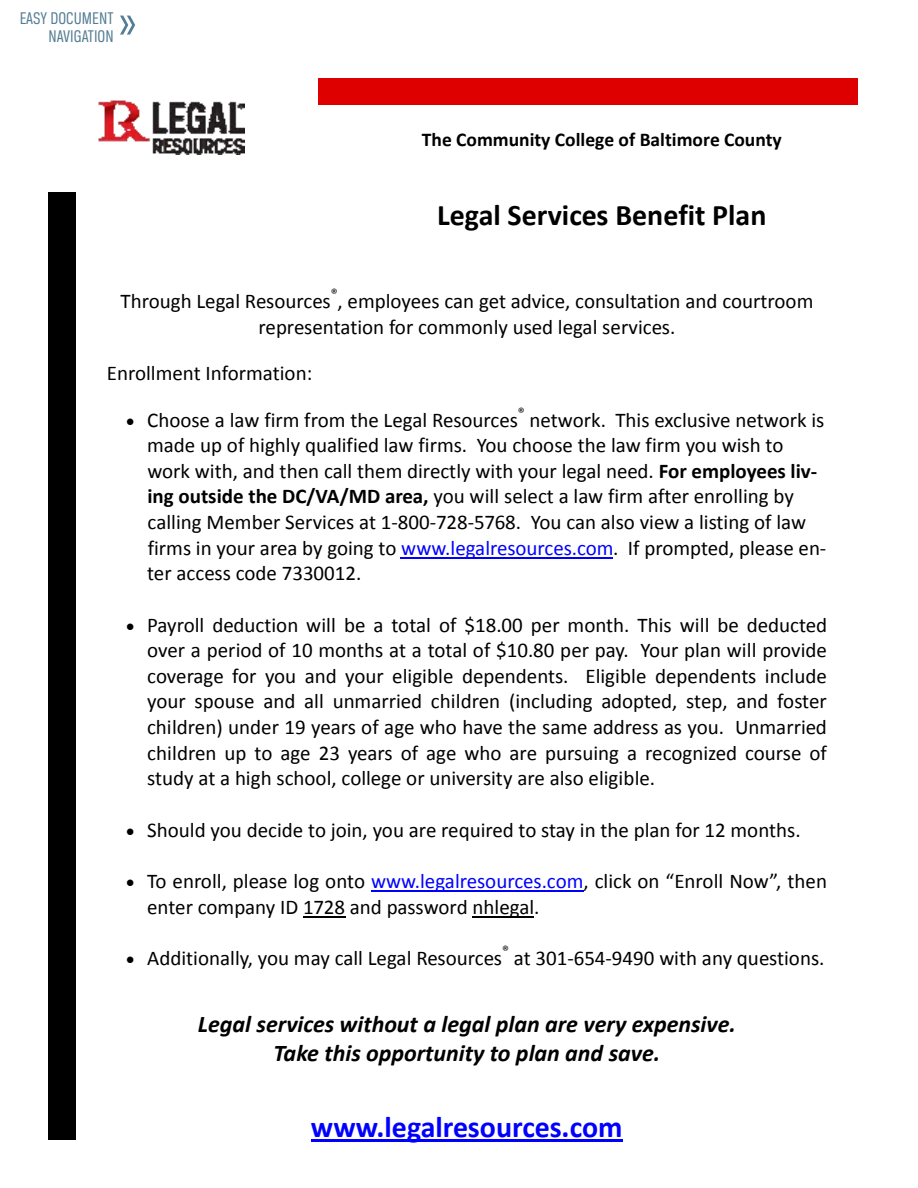
<style>
.page{position:relative;width:918px;height:1188px;background:#fff}
.page>*{position:absolute;margin:0;border:0;box-sizing:border-box;transform-origin:0 0}
.t1{font:51px "Breuer Condensed";color:#557d94}
.t2{font:700 30px "Calibri";color:#000}
.t3{font:700 30px "Calibri";color:#00f}
.t4{font:italic 700 24px/29.2px "Calibri";color:#000;text-align:center}
.t5{font:21px/25.7px "Calibri";color:#000}
.t6{font:700 19.5px "Calibri";color:#000}
.t7{font:18px/18px "Breuer Condensed";color:#557d94;text-align:right}
.t8{font:13.65px "Calibri";color:#000}
.s1{font-weight:700}
.s2{color:#00f}
</style>
<div class="page">
<div style="left:318px;top:78px;width:540px;height:27px;background:#de0000"></div>
<div style="left:48px;top:192px;width:27px;height:948px;background:#000"></div>
<hr style="left:401px;top:557px;width:212px;height:1px;background:#00f">
<hr style="left:371px;top:890px;width:213px;height:2px;background:#00f">
<hr style="left:303px;top:916px;width:42px;height:1px;background:#000">
<hr style="left:472px;top:916px;width:62px;height:1px;background:#000">
<hr style="left:311px;top:1139px;width:312px;height:3px;background:#00f">
<img style="left:98px;top:100px;width:146px;height:55px">
<p class="t7" style="left:19px;top:9px;width:96px">EASY DOCUMENT<br>NAVIGATION</p>
<h1 class="t1" style="left:118px;top:-6px;width:21px">»</h1>
<p class="t6" style="left:422px;top:128px;width:361px">The Community College of Baltimore County</p>
<h2 class="t2" style="left:437px;top:197px;width:331px">Legal Services Benefit Plan</h2>
<p class="t8" style="left:331px;top:285px;width:8px">®</p>
<p class="t5" style="left:259px;top:313px;width:418px">representation for commonly used legal services.</p>
<p class="t5" style="left:107px;top:359px;width:207px">Enrollment Information:</p>
<p class="t5" style="left:126px;top:406px;width:393px">• Choose a law firm from the Legal Resources</p>
<p class="t5" style="left:120px;top:287px;width:694px">Through Legal Resources , employees can get advice, consultation and courtroom</p>
<p class="t8" style="left:518px;top:404px;width:8px">®</p>
<p class="t5" style="left:147px;top:406px;width:681px;text-indent:382px">network. This exclusive network is made up of highly qualified law firms. You choose the law firm you wish to work with, and then call them directly with your legal need. <span class="s1">For employees liv‐ ing outside the DC/VA/MD area,</span> you will select a law firm after enrolling by calling Member Services at 1‐800‐728‐5768. You can also view a listing of law firms in your area by going to <span class="s2">www.legalresources.com</span>. If prompted, please en‐ ter access code 7330012.</p>
<p class="t5" style="left:147px;top:611px;width:681px;text-align:justify;text-indent:-21px">• Payroll deduction will be a total of $18.00 per month. This will be deducted over a period of 10 months at a total of $10.80 per pay. Your plan will provide coverage for you and your eligible dependents. Eligible dependents include your spouse and all unmarried children (including adopted, step, and foster children) under 19 years of age who have the same address as you. Unmarried children up to age 23 years of age who are pursuing a recognized course of study at a high school, college or university are also eligible.</p>
<p class="t5" style="left:126px;top:816px;width:676px">• Should you decide to join, you are required to stay in the plan for 12 months.</p>
<p class="t5" style="left:147px;top:867px;width:681px;text-indent:-21px">• To enroll, please log onto <span class="s2">www.legalresources.com</span>, click on “Enroll Now”, then enter company ID 1728 and password nhlegal.</p>
<p class="t5" style="left:126px;top:944px;width:377px">• Additionally, you may call Legal Resources</p>
<p class="t8" style="left:502px;top:942px;width:8px">®</p>
<p class="t5" style="left:514px;top:944px;width:312px">at 301‐654‐9490 with any questions.</p>
<p class="t4" style="left:198px;top:1008px;width:540px">Legal services without a legal plan are very expensive.<br>Take this opportunity to plan and save.</p>
<h2 class="t3" style="left:311px;top:1108px;width:313px">www.legalresources.com</h2>
</div>
